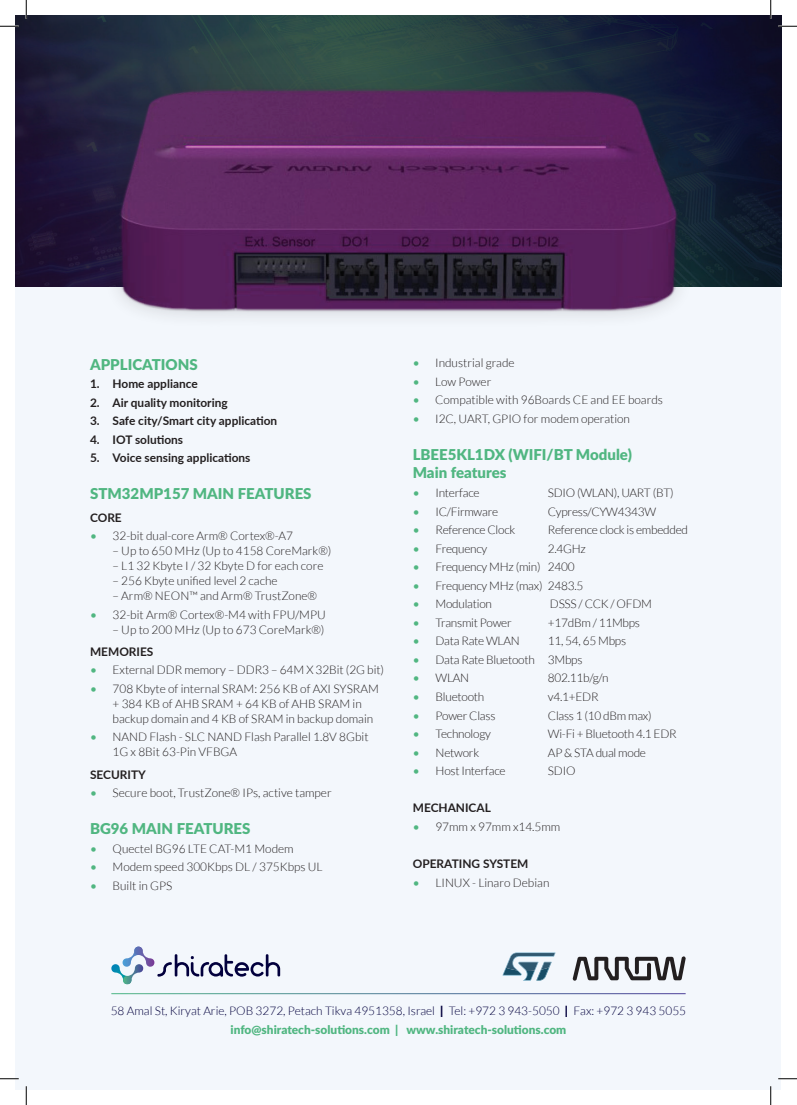
<style>
.page{position:relative;width:797px;height:1105px;background:#fff}
.page>*{position:absolute;margin:0;border:0;box-sizing:border-box;transform-origin:0 0}
.t1{font:900 15px/18.5px "Lato";color:#50b681}
.t2{font:300 11.88px/15px "Lato";color:#231f20}
.t3{font:300 11.88px "Lato";letter-spacing:-.02em;color:#231f20}
.t4{font:700 11.88px "Lato";color:#231f20}
.t5{font:300 11.88px/18.8px "Lato";color:#02003d;text-align:center}
.s1{font-weight:400;color:#50b681}
.s2{font-weight:900}
.s3{font-weight:900;color:#50b681}
</style>
<div class="page">
<div style="left:16px;top:16px;width:765px;height:1073px;background:#f3f7fc"></div>
<img style="left:16px;top:16px;width:765px;height:271px">
<svg style="left:111px;top:946px;width:169px;height:39px"></svg>
<hr style="left:111px;top:993px;width:574px;height:1px;background:#fff">
<div style="left:101px;top:71px;width:594px;height:259px;background:#231f20;opacity:.2"></div>
<img style="left:118px;top:88px;width:560px;height:225px">
<svg style="left:572px;top:956px;width:113px;height:25px"></svg>
<svg style="left:502px;top:952px;width:53px;height:29px"></svg>
<svg style="left:0;top:25px;width:19px;height:2px"></svg>
<svg style="left:778px;top:25px;width:19px;height:2px"></svg>
<svg style="left:0;top:1078px;width:19px;height:1px"></svg>
<svg style="left:778px;top:1078px;width:19px;height:1px"></svg>
<svg style="left:25px;top:0;width:2px;height:19px"></svg>
<svg style="left:25px;top:1086px;width:2px;height:19px"></svg>
<svg style="left:770px;top:0;width:1px;height:19px"></svg>
<svg style="left:770px;top:1086px;width:1px;height:19px"></svg>
<p class="t1" style="left:90px;top:354px;width:109px">APPLICATIONS</p>
<p class="t4" style="left:90px;top:375px;width:109px">1. Home appliance</p>
<p class="t4" style="left:90px;top:394px;width:139px">2. Air quality monitoring</p>
<p class="t4" style="left:90px;top:412px;width:189px">3. Safe city/Smart city application</p>
<p class="t4" style="left:90px;top:431px;width:95px">4. IOT solutions</p>
<p class="t4" style="left:90px;top:449px;width:162px">5. Voice sensing applications</p>
<p class="t1" style="left:90px;top:484px;width:223px">STM32MP157 MAIN FEATURES</p>
<p class="t4" style="left:90px;top:508px;width:33px">CORE</p>
<p class="t2" style="left:90px;top:528px;width:204px"><span class="s1">•</span> 32-bit dual-core Arm® Cortex®-A7</p>
<p class="t2" style="left:113px;top:543px;width:220px">– Up to 650 MHz (Up to 4158 CoreMark®)</p>
<p class="t2" style="left:113px;top:558px;width:212px">– L1 32 Kbyte I / 32 Kbyte D for each core</p>
<p class="t2" style="left:113px;top:573px;width:166px">– 256 Kbyte unified level 2 cache</p>
<p class="t2" style="left:113px;top:588px;width:206px">– Arm® NEON™ and Arm® TrustZone®</p>
<p class="t2" style="left:90px;top:607px;width:237px"><span class="s1">•</span> 32-bit Arm® Cortex®-M4 with FPU/MPU</p>
<p class="t2" style="left:113px;top:622px;width:213px">– Up to 200 MHz (Up to 673 CoreMark®)</p>
<p class="t4" style="left:90px;top:643px;width:65px">MEMORIES</p>
<p class="t2" style="left:90px;top:663px;width:296px"><span class="s1">•</span> External DDR memory – DDR3 – 64M X 32Bit (2G bit)</p>
<p class="t2" style="left:113px;top:681px;width:268px;text-indent:-23px"><span class="s1">•</span> 708 Kbyte of internal SRAM: 256 KB of AXI SYSRAM + 384 KB of AHB SRAM + 64 KB of AHB SRAM in backup domain and 4 KB of SRAM in backup domain</p>
<p class="t2" style="left:113px;top:730px;width:257px;text-indent:-23px"><span class="s1">•</span> NAND Flash - SLC NAND Flash Parallel 1.8V 8Gbit<br>1G x 8Bit 63-Pin VFBGA</p>
<p class="t4" style="left:90px;top:765px;width:57px">SECURITY</p>
<p class="t2" style="left:90px;top:785px;width:243px"><span class="s1">•</span> Secure boot, TrustZone® IPs, active tamper</p>
<p class="t1" style="left:90px;top:819px;width:162px">BG96 MAIN FEATURES</p>
<p class="t2" style="left:90px;top:841px;width:205px"><span class="s1">•</span> Quectel BG96 LTE CAT-M1 Modem</p>
<p class="t2" style="left:90px;top:859px;width:234px"><span class="s1">•</span> Modem speed 300Kbps DL / 375Kbps UL</p>
<p class="t2" style="left:90px;top:878px;width:84px"><span class="s1">•</span> Built in GPS</p>
<p class="t2" style="left:412px;top:355px;width:103px"><span class="s1">•</span> Industrial grade</p>
<p class="t2" style="left:412px;top:374px;width:80px"><span class="s1">•</span> Low Power</p>
<p class="t2" style="left:412px;top:393px;width:252px"><span class="s1">•</span> Compatible with 96Boards CE and EE boards</p>
<p class="t2" style="left:412px;top:411px;width:219px"><span class="s1">•</span> I2C, UART, GPIO for modem operation</p>
<p class="t1" style="left:412px;top:444px;width:221px">LBEE5KL1DX (WIFI/BT Module)<br>Main features</p>
<p class="t3" style="left:412px;top:486px;width:68px"><span class="s1">•</span> Interface</p>
<p class="t3" style="left:547px;top:486px;width:127px">SDIO (WLAN), UART (BT)</p>
<p class="t3" style="left:412px;top:505px;width:87px"><span class="s1">•</span> IC/Firmware</p>
<p class="t3" style="left:547px;top:505px;width:110px">Cypress/CYW4343W</p>
<p class="t3" style="left:412px;top:523px;width:104px"><span class="s1">•</span> Reference Clock</p>
<p class="t3" style="left:548px;top:523px;width:142px">Reference clock is embedded</p>
<p class="t3" style="left:413px;top:542px;width:76px"><span class="s1">•</span> Frequency</p>
<p class="t2" style="left:548px;top:541px;width:40px">2.4GHz</p>
<p class="t3" style="left:413px;top:560px;width:163px"><span class="s1">•</span> Frequency MHz (min) 2400</p>
<p class="t3" style="left:413px;top:579px;width:172px"><span class="s1">•</span> Frequency MHz (max) 2483.5</p>
<p class="t3" style="left:413px;top:598px;width:81px"><span class="s1">•</span> Modulation</p>
<p class="t3" style="left:550px;top:598px;width:104px">DSSS / CCK / OFDM</p>
<p class="t3" style="left:413px;top:616px;width:100px"><span class="s1">•</span> Transmit Power</p>
<p class="t3" style="left:548px;top:616px;width:94px">+17dBm / 11Mbps</p>
<p class="t3" style="left:413px;top:635px;width:109px"><span class="s1">•</span> Data Rate WLAN</p>
<p class="t3" style="left:548px;top:635px;width:80px">11, 54, 65 Mbps</p>
<p class="t3" style="left:413px;top:653px;width:171px"><span class="s1">•</span> Data Rate Bluetooth 3Mbps</p>
<p class="t2" style="left:413px;top:671px;width:58px"><span class="s1">•</span> WLAN</p>
<p class="t2" style="left:548px;top:671px;width:62px">802.11b/g/n</p>
<p class="t3" style="left:413px;top:690px;width:73px"><span class="s1">•</span> Bluetooth</p>
<p class="t2" style="left:548px;top:689px;width:52px">v4.1+EDR</p>
<p class="t3" style="left:413px;top:709px;width:84px"><span class="s1">•</span> Power Class</p>
<p class="t3" style="left:548px;top:709px;width:105px">Class 1 (10 dBm max)</p>
<p class="t3" style="left:413px;top:727px;width:80px"><span class="s1">•</span> Technology</p>
<p class="t3" style="left:548px;top:727px;width:130px">Wi-Fi + Bluetooth 4.1 EDR</p>
<p class="t3" style="left:413px;top:746px;width:68px"><span class="s1">•</span> Network</p>
<p class="t3" style="left:548px;top:746px;width:100px">AP &amp; STA dual mode</p>
<p class="t3" style="left:413px;top:765px;width:94px"><span class="s1">•</span> Host Interface</p>
<p class="t2" style="left:548px;top:763px;width:29px">SDIO</p>
<p class="t4" style="left:413px;top:799px;width:80px">MECHANICAL</p>
<p class="t2" style="left:413px;top:819px;width:149px"><span class="s1">•</span> 97mm x 97mm x14.5mm</p>
<p class="t4" style="left:413px;top:855px;width:117px">OPERATING SYSTEM</p>
<p class="t2" style="left:413px;top:875px;width:138px"><span class="s1">•</span> LINUX - Linaro Debian</p>
<p class="t5" style="left:111px;top:1001px;width:577px">58 Amal St, Kiryat Arie, POB 3272, Petach Tikva 4951358, Israel <span class="s2">|</span> Tel: +972 3 943-5050 <span class="s2">|</span> Fax: +972 3 943 5055 <span class="s3">info@shiratech-solutions.com | www.shiratech-solutions.com</span></p>
</div>
